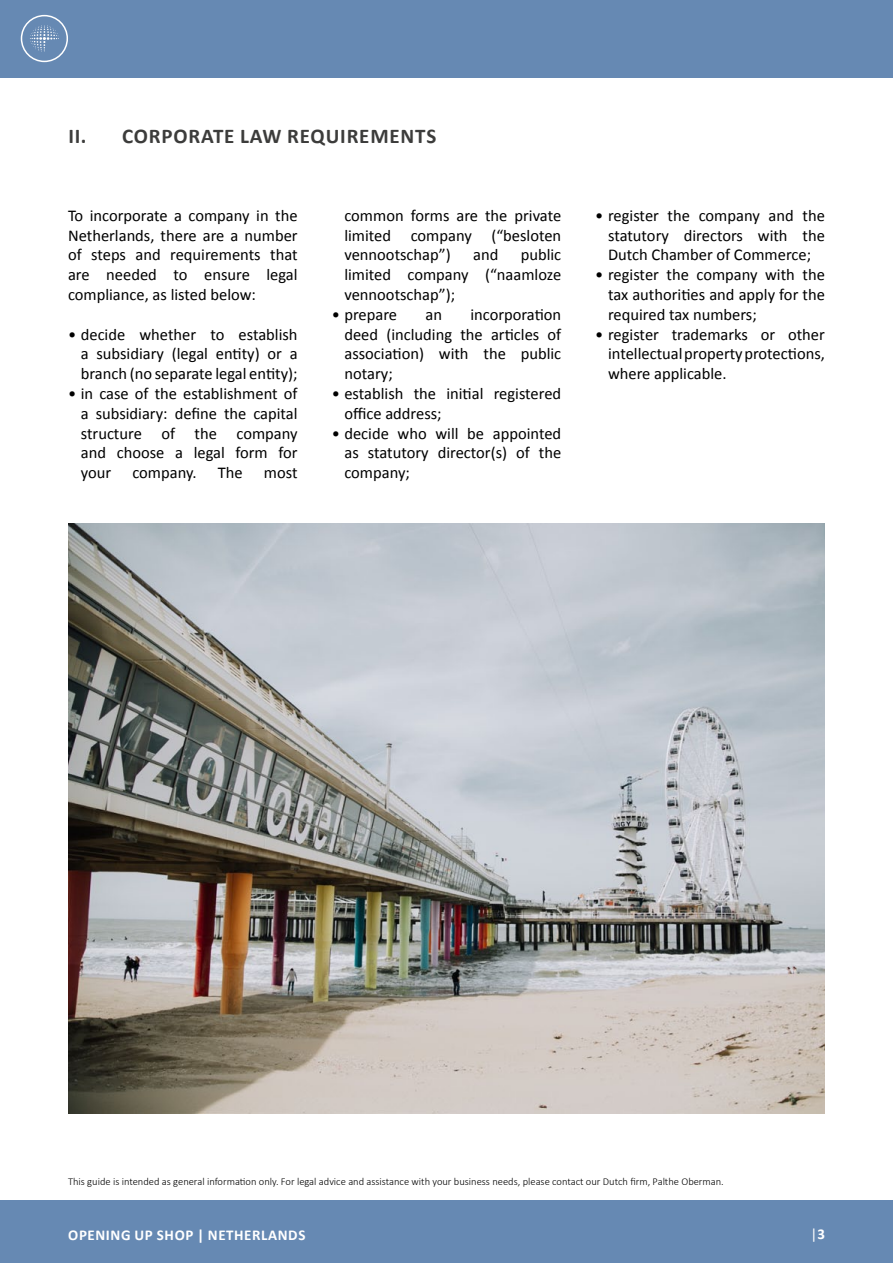
<style>
.page{position:relative;width:893px;height:1263px;background:#fff}
.page>*{position:absolute;margin:0;border:0;box-sizing:border-box;transform-origin:0 0}
.t1{font:700 21px "Calibri";letter-spacing:.04em;color:#3c3c3b}
.t2{font:16.5px/19.8px "Calibri";color:#000;text-align:justify}
.t3{font:700 15px "Calibri";color:#fff}
.t4{font:15px "Calibri";color:#fff}
.t5{font:300 10.5px "Calibri";color:#000}
.s1{font-weight:700}
</style>
<div class="page">
<div style="left:0;top:0;width:893px;height:77px;background:#6689b3"></div>
<div style="left:0;top:1200px;width:893px;height:63px;background:#6689b3"></div>
<div style="left:21px;top:15px;width:47px;height:47px;border:2px solid #fff;border-radius:50%"></div>
<svg style="left:30px;top:25px;width:29px;height:27px"></svg>
<img style="left:68px;top:523px;width:757px;height:590px">
<p class="t1" style="left:68px;top:123px;width:78px">II. CORPORATE</p>
<p class="t1" style="left:240px;top:123px;width:55px">LAW REQUIREMENTS</p>
<p class="t2" style="left:68px;top:205px;width:231px">To incorporate a company in the Netherlands, there are a number of steps and requirements that are needed to ensure legal compliance, as listed below:</p>
<p class="t2" style="left:81px;top:324px;width:218px;text-indent:-13px">• decide whether to establish a subsidiary (legal entity) or a branch (no separate legal entity);</p>
<p class="t2" style="left:81px;top:384px;width:218px;text-indent:-13px">• in case of the establishment of a subsidiary: define the capital structure of the company and choose a legal form for your</p>
<p class="t2" style="left:132px;top:463px;width:66px">company.</p>
<p class="t2" style="left:218px;top:463px;width:26px">The</p>
<p class="t2" style="left:264px;top:463px;width:35px">most</p>
<p class="t2" style="left:344px;top:205px;width:218px">common forms are the private limited company (“besloten vennootschap”)</p>
<p class="t2" style="left:344px;top:245px;width:218px;text-indent:176px">public limited company (“naamloze vennootschap”);</p>
<p class="t2" style="left:332px;top:304px;width:67px">• prepare</p>
<p class="t2" style="left:425px;top:304px;width:18px">an</p>
<p class="t2" style="left:473px;top:245px;width:27px">and</p>
<p class="t2" style="left:344px;top:304px;width:218px;text-indent:126px">incorporation deed (including the articles of association) with the public notary;</p>
<p class="t2" style="left:344px;top:384px;width:218px;text-indent:-13px">• establish the initial registered office address;</p>
<p class="t2" style="left:344px;top:423px;width:218px;text-indent:-13px">• decide who will be appointed as statutory director(s) of the company;</p>
<p class="t2" style="left:608px;top:205px;width:218px;text-indent:-13px">• register the company and the statutory directors with the Dutch Chamber of Commerce;</p>
<p class="t2" style="left:608px;top:265px;width:218px;text-indent:-13px">• register the company with the tax authorities and apply for the required tax numbers;</p>
<p class="t2" style="left:608px;top:324px;width:218px;text-indent:-13px">• register trademarks or other intellectual property protections, where applicable.</p>
<p class="t5" style="left:68px;top:1175px;width:657px">This guide is intended as general information only. For legal advice and assistance with your business needs, please contact our Dutch firm, Palthe Oberman.</p>
<p class="t3" style="left:68px;top:1225px;width:9px">OPENINGUPS</p>
<p class="t3" style="left:165px;top:1225px;width:48px">HOP | NET</p>
<p class="t3" style="left:234px;top:1225px;width:20px">HERLAN</p>
<p class="t3" style="left:288px;top:1225px;width:18px">DS</p>
<p class="t4" style="left:810px;top:1224px;width:16px">|<span class="s1">3</span></p>
</div>
